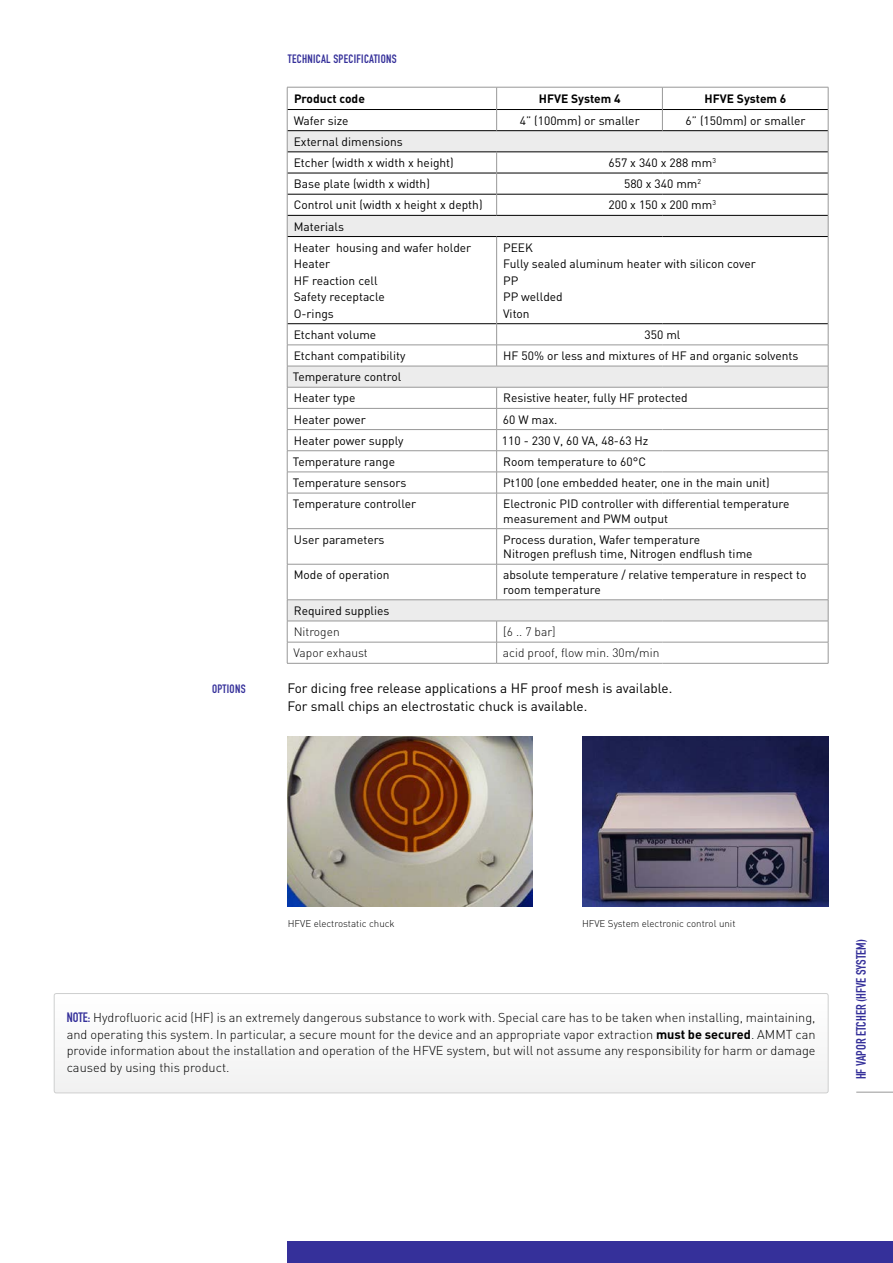
<style>
.page{position:relative;width:893px;height:1263px;background:#fff}
.page>*{position:absolute;margin:0;border:0;box-sizing:border-box;transform-origin:0 0}
.t1{font:13.5px/18px "DINOT";color:#000}
.t2{font:13.5px "DIN Engschrift Alternate";color:#35309a}
.t3{font:300 12.75px/16.5px "DINOT";color:#000;text-align:justify}
.t4{font:12px/16.5px "DINOT";color:#000}
.t5{font:300 12px "DINOT";color:#000}
.t6{font:700 12px "DINOT";color:#000}
.t7{font:12px "DIN Engschrift Alternate";letter-spacing:.025em;color:#35309a}
.t8{font:300 9.75px "DINOT";color:#000}
.s1{font-family:"DIN Engschrift Alternate";font-weight:400;font-size:13.5px;color:#35309a}
.s2{font-weight:700}
</style>
<div class="page">
<div style="left:287px;top:1242px;width:606px;height:21px;background:#35309a"></div>
<hr style="left:856px;top:1092px;width:37px;height:1px;background:#989898">
<svg style="left:288px;top:237px;width:540px;height:384px"></svg>
<hr style="left:287px;top:323px;width:209px;height:1px;background:#000">
<hr style="left:497px;top:323px;width:165px;height:1px;background:#000">
<hr style="left:662px;top:323px;width:166px;height:1px;background:#000">
<svg style="left:287px;top:87px;width:542px;height:150px"></svg>
<hr style="left:287px;top:237px;width:1px;height:87px;background:#989898">
<hr style="left:496px;top:237px;width:1px;height:87px;background:#989898">
<hr style="left:828px;top:237px;width:1px;height:87px;background:#989898">
<hr style="left:287px;top:345px;width:210px;height:1px;background:#989898">
<hr style="left:497px;top:345px;width:165px;height:1px;background:#989898">
<svg style="left:496px;top:324px;width:1px;height:42px"></svg>
<hr style="left:662px;top:345px;width:166px;height:1px;background:#989898">
<hr style="left:287px;top:366px;width:210px;height:1px;background:#989898">
<hr style="left:497px;top:366px;width:165px;height:1px;background:#989898">
<hr style="left:662px;top:366px;width:166px;height:1px;background:#989898">
<hr style="left:287px;top:387px;width:210px;height:1px;background:#989898">
<hr style="left:497px;top:387px;width:165px;height:1px;background:#989898">
<hr style="left:662px;top:387px;width:166px;height:1px;background:#989898">
<hr style="left:287px;top:408px;width:210px;height:1px;background:#989898">
<hr style="left:497px;top:408px;width:165px;height:1px;background:#989898">
<hr style="left:662px;top:408px;width:166px;height:1px;background:#989898">
<hr style="left:287px;top:429px;width:210px;height:1px;background:#989898">
<hr style="left:497px;top:429px;width:165px;height:1px;background:#989898">
<hr style="left:662px;top:429px;width:166px;height:1px;background:#989898">
<hr style="left:287px;top:450px;width:210px;height:1px;background:#989898">
<hr style="left:497px;top:450px;width:165px;height:1px;background:#989898">
<hr style="left:662px;top:450px;width:166px;height:1px;background:#989898">
<hr style="left:287px;top:472px;width:210px;height:1px;background:#989898">
<svg style="left:287px;top:324px;width:1px;height:169px"></svg>
<hr style="left:497px;top:472px;width:165px;height:1px;background:#989898">
<svg style="left:496px;top:387px;width:1px;height:106px"></svg>
<hr style="left:662px;top:472px;width:166px;height:1px;background:#989898">
<svg style="left:828px;top:324px;width:1px;height:169px"></svg>
<hr style="left:287px;top:493px;width:210px;height:1px;background:#989898">
<hr style="left:287px;top:493px;width:1px;height:35px;background:#989898">
<hr style="left:497px;top:493px;width:165px;height:1px;background:#989898">
<hr style="left:496px;top:493px;width:1px;height:35px;background:#989898">
<hr style="left:662px;top:493px;width:166px;height:1px;background:#989898">
<hr style="left:828px;top:493px;width:1px;height:35px;background:#989898">
<hr style="left:287px;top:528px;width:210px;height:1px;background:#989898">
<hr style="left:287px;top:529px;width:1px;height:35px;background:#989898">
<hr style="left:497px;top:528px;width:165px;height:1px;background:#989898">
<hr style="left:496px;top:529px;width:1px;height:35px;background:#989898">
<hr style="left:662px;top:528px;width:166px;height:1px;background:#989898">
<hr style="left:828px;top:529px;width:1px;height:35px;background:#989898">
<hr style="left:287px;top:564px;width:210px;height:1px;background:#989898">
<hr style="left:287px;top:564px;width:1px;height:36px;background:#989898">
<hr style="left:497px;top:564px;width:165px;height:1px;background:#989898">
<hr style="left:496px;top:564px;width:1px;height:36px;background:#989898">
<hr style="left:662px;top:564px;width:166px;height:1px;background:#989898">
<hr style="left:828px;top:564px;width:1px;height:36px;background:#989898">
<hr style="left:287px;top:599px;width:210px;height:1px;background:#989898">
<hr style="left:497px;top:599px;width:165px;height:1px;background:#989898">
<hr style="left:662px;top:599px;width:166px;height:1px;background:#989898">
<hr style="left:287px;top:621px;width:210px;height:1px;background:#989898">
<hr style="left:497px;top:621px;width:165px;height:1px;background:#989898">
<hr style="left:662px;top:621px;width:166px;height:1px;background:#989898">
<hr style="left:287px;top:642px;width:210px;height:1px;background:#989898">
<svg style="left:287px;top:600px;width:1px;height:63px"></svg>
<hr style="left:497px;top:642px;width:165px;height:1px;background:#989898">
<svg style="left:496px;top:621px;width:1px;height:42px"></svg>
<hr style="left:662px;top:642px;width:166px;height:1px;background:#989898">
<svg style="left:828px;top:600px;width:1px;height:63px"></svg>
<hr style="left:287px;top:663px;width:210px;height:1px;background:#989898">
<hr style="left:497px;top:663px;width:165px;height:1px;background:#989898">
<hr style="left:662px;top:663px;width:166px;height:1px;background:#989898">
<svg style="left:54px;top:993px;width:774px;height:100px"></svg>
<div style="left:54px;top:993px;width:774px;height:100px;border:1px solid #cecfcf;border-radius:2px"></div>
<img style="left:287px;top:737px;width:246px;height:170px">
<img style="left:583px;top:737px;width:245px;height:170px">
<p class="t7" style="left:212px;top:682px;width:35px">OPTIONS</p>
<p class="t7" style="left:288px;top:51px;width:110px">TECHNICAL SPECIFICATIONS</p>
<p class="t6" style="left:294px;top:90px;width:72px">Product code</p>
<p class="t6" style="left:539px;top:90px;width:83px">HFVE System 4</p>
<p class="t6" style="left:705px;top:90px;width:83px">HFVE System 6</p>
<p class="t4" style="left:294px;top:112px;width:56px">Wafer size</p>
<p class="t4" style="left:520px;top:112px;width:121px">4” (100mm) or smaller</p>
<p class="t4" style="left:686px;top:112px;width:121px">6” (150mm) or smaller</p>
<p class="t4" style="left:294px;top:130px;width:162px;line-height:21.1px">External dimensions<br>Etcher (width x width x height)</p>
<p class="t4" style="left:608px;top:154px;width:109px">657 x 340 x 288 mm<sup>3</sup></p>
<p class="t4" style="left:294px;top:175px;width:138px">Base plate (width x width)</p>
<p class="t4" style="left:624px;top:175px;width:79px">580 x 340 mm<sup>2</sup></p>
<p class="t4" style="left:294px;top:196px;width:190px">Control unit (width x height x depth)</p>
<p class="t4" style="left:608px;top:196px;width:109px">200 x 150 x 200 mm<sup>3</sup></p>
<p class="t4" style="left:294px;top:215px;width:179px;line-height:21.1px">Materials<br>Heater housing and wafer holder</p>
<p class="t4" style="left:294px;top:255px;width:93px">Heater<br>HF reaction cell<br>Safety receptacle<br>O-rings</p>
<p class="t4" style="left:503px;top:239px;width:254px">PEEK<br>Fully sealed aluminum heater with silicon cover<br>PP<br>PP wellded<br>Viton</p>
<p class="t4" style="left:294px;top:326px;width:84px">Etchant volume</p>
<p class="t4" style="left:645px;top:326px;width:37px">350 ml</p>
<p class="t4" style="left:294px;top:347px;width:113px">Etchant compatibility</p>
<p class="t4" style="left:503px;top:347px;width:297px">HF 50% or less and mixtures of HF and organic solvents</p>
<p class="t4" style="left:293px;top:366px;width:110px;line-height:21.1px">Temperature control<br>Heater type</p>
<p class="t4" style="left:503px;top:389px;width:186px">Resistive heater, fully HF protected</p>
<p class="t4" style="left:294px;top:410px;width:74px">Heater power</p>
<p class="t4" style="left:503px;top:410px;width:56px">60 W max.</p>
<p class="t4" style="left:294px;top:432px;width:111px">Heater power supply</p>
<p class="t4" style="left:502px;top:432px;width:148px">110 - 230 V, 60 VA, 48-63 Hz</p>
<p class="t4" style="left:293px;top:453px;width:104px">Temperature range</p>
<p class="t4" style="left:503px;top:453px;width:144px">Room temperature to 60°C</p>
<p class="t4" style="left:293px;top:474px;width:115px">Temperature sensors</p>
<p class="t4" style="left:503px;top:474px;width:268px">Pt100 (one embedded heater, one in the main unit)</p>
<p class="t4" style="left:293px;top:495px;width:125px">Temperature controller</p>
<p class="t4" style="left:503px;top:496px;width:288px;line-height:14.4px">Electronic PID controller with differential temperature measurement and PWM output</p>
<p class="t4" style="left:294px;top:531px;width:92px">User parameters</p>
<p class="t4" style="left:503px;top:532px;width:251px;line-height:14.4px">Process duration, Wafer temperature<br>Nitrogen preflush time, Nitrogen endflush time</p>
<p class="t4" style="left:294px;top:566px;width:97px">Mode of operation</p>
<p class="t4" style="left:503px;top:567px;width:305px;line-height:14.4px">absolute temperature / relative temperature in respect to room temperature</p>
<p class="t4" style="left:294px;top:602px;width:97px">Required supplies</p>
<p class="t5" style="left:294px;top:624px;width:48px">Nitrogen</p>
<p class="t5" style="left:503px;top:624px;width:54px">[6 .. 7 bar]</p>
<p class="t5" style="left:294px;top:645px;width:76px">Vapor exhaust</p>
<p class="t5" style="left:503px;top:645px;width:158px">acid proof, flow min. 30m/min</p>
<p class="t1" style="left:287px;top:679px;width:386px">For dicing free release applications a HF proof mesh is available.<br>For small chips an electrostatic chuck is available.</p>
<p class="t8" style="left:288px;top:917px;width:108px">HFVE electrostatic chuck</p>
<p class="t8" style="left:582px;top:917px;width:155px">HFVE System electronic control unit</p>
<p class="t3" style="left:67px;top:1009px;width:750px"><span class="s1">NOTE:</span> Hydrofluoric acid (HF) is an extremely dangerous substance to work with. Special care has to be taken when installing, maintaining, and operating this system. In particular, a secure mount for the device and an appropriate vapor extraction <span class="s2">must be secured</span>. AMMT can provide information about the installation and operation of the HFVE system, but will not assume any responsibility for harm or damage caused by using this product.</p>
<p class="t2" style="left:853px;top:1079px;width:142px;rotate:-90deg">HF VAPOR ETCHER (HFVE SYSTEM)</p>
</div>
